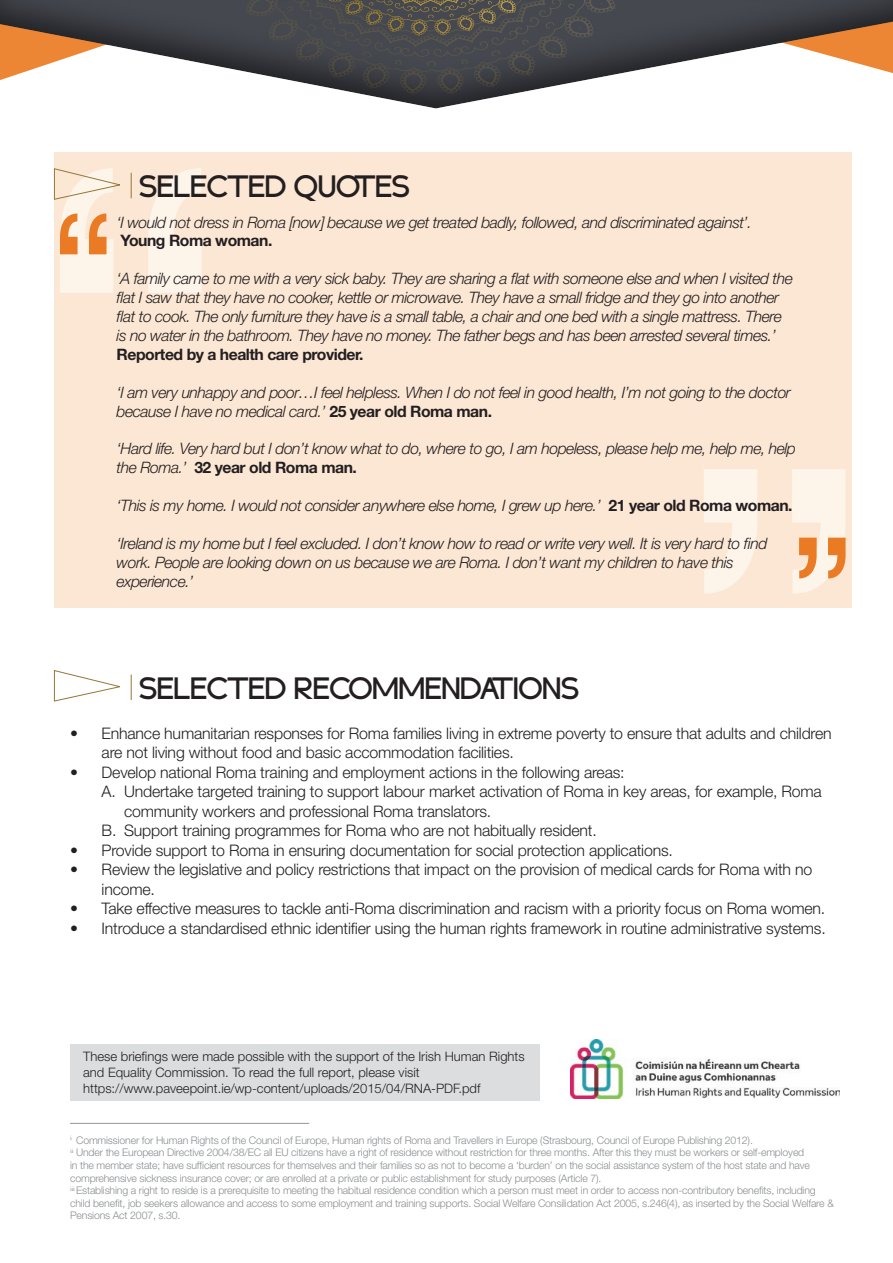
<style>
.page{position:relative;width:893px;height:1263px;background:#fff}
.page>*{position:absolute;margin:0;border:0;box-sizing:border-box;transform-origin:0 0}
.t1{font:700 27px "Compass";letter-spacing:.01em;color:#231f20}
.t2{font:300 15.9px/19.5px "Helvetica Neue";letter-spacing:-.01em;color:#231f20}
.t3{font:italic 300 15.75px/18.9px "Helvetica Neue";letter-spacing:-.03em;color:#231f20}
.t4{font:700 15.75px "Helvetica Neue";letter-spacing:-.03em;color:#231f20}
.t5{font:300 13.05px/15.6px "Helvetica Neue";color:#231f20}
.t6{font:300 10.5px/12.6px "Helvetica Neue";letter-spacing:-.015em;color:#8b8d90}
.s1{font-weight:700;font-style:normal}
</style>
<div class="page">
<div style="left:0;top:0;width:893px;height:110px;background:#231f20;opacity:.65"></div>
<svg style="left:246px;top:0;width:369px;height:94px;background:#515253"></svg>
<div style="left:54px;top:152px;width:798px;height:455px;background:#fce7d4"></div>
<svg style="left:53px;top:168px;width:149px;height:125px"></svg>
<svg style="left:704px;top:469px;width:142px;height:125px"></svg>
<svg style="left:131px;top:674px;width:1px;height:26px"></svg>
<svg style="left:53px;top:670px;width:67px;height:32px"></svg>
<hr style="left:70px;top:1123px;width:239px;height:1px;background:#939598">
<img style="left:570px;top:1039px;width:270px;height:59px">
<div style="left:70px;top:1044px;width:470px;height:56px;background:#dcdddf"></div>
<h1 class="t1" style="left:140px;top:166px;width:271px">SELECTED QUOTES</h1>
<p class="t3" style="left:117px;top:212px;width:637px">‘I would not dress in Roma [now] because we get treated badly, followed, and discriminated against’.</p>
<p class="t4" style="left:120px;top:231px;width:153px">Young Roma woman.</p>
<p class="t3" style="left:117px;top:269px;width:678px">‘A family came to me with a very sick baby. They are sharing a flat with someone else and when I visited the flat I saw that they have no cooker, kettle or microwave. They have a small fridge and they go into another flat to cook. The only furniture they have is a small table, a chair and one bed with a single mattress. There is no water in the bathroom. They have no money. The father begs and has been arrested several times.’</p>
<p class="t4" style="left:117px;top:344px;width:249px">Reported by a health care provider.</p>
<p class="t3" style="left:117px;top:382px;width:676px">‘I am very unhappy and poor…I feel helpless. When I do not feel in good health, I’m not going to the doctor because I have no medical card.’ <span class="s1">25 year old Roma man.</span></p>
<p class="t3" style="left:117px;top:439px;width:681px">‘Hard life. Very hard but I don’t know what to do, where to go, I am hopeless, please help me, help me, help the Roma.’ <span class="s1">32 year old Roma man.</span></p>
<p class="t3" style="left:117px;top:496px;width:678px">‘This is my home. I would not consider anywhere else home, I grew up here.’ <span class="s1">21 year old Roma woman.</span></p>
<p class="t3" style="left:117px;top:533px;width:652px">‘Ireland is my home but I feel excluded. I don’t know how to read or write very well. It is very hard to find work. People are looking down on us because we are Roma. I don’t want my children to have this experience.’</p>
<h1 class="t1" style="left:140px;top:668px;width:441px">SELECTED RECOMMENDATIONS</h1>
<p class="t2" style="left:102px;top:723px;width:732px;text-indent:-31px">• Enhance humanitarian responses for Roma families living in extreme poverty to ensure that adults and children are not living without food and basic accommodation facilities.</p>
<p class="t2" style="left:70px;top:762px;width:556px">• Develop national Roma training and employment actions in the following areas:</p>
<p class="t2" style="left:102px;top:781px;width:722px">A. Undertake targeted training to support labour market activation of Roma in key areas, for example, Roma</p>
<p class="t2" style="left:124px;top:801px;width:369px">community workers and professional Roma translators.</p>
<p class="t2" style="left:102px;top:820px;width:497px">B. Support training programmes for Roma who are not habitually resident.</p>
<p class="t2" style="left:70px;top:840px;width:604px">• Provide support to Roma in ensuring documentation for social protection applications.</p>
<p class="t2" style="left:102px;top:859px;width:712px;text-indent:-31px">• Review the legislative and policy restrictions that impact on the provision of medical cards for Roma with no income.</p>
<p class="t2" style="left:70px;top:898px;width:757px">• Take effective measures to tackle anti-Roma discrimination and racism with a priority focus on Roma women.</p>
<p class="t2" style="left:70px;top:918px;width:757px">• Introduce a standardised ethnic identifier using the human rights framework in routine administrative systems.</p>
<p class="t5" style="left:83px;top:1049px;width:443px">These briefings were made possible with the support of the Irish Human Rights and Equality Commission. To read the full report, please visit https://www.paveepoint.ie/wp-content/uploads/2015/04/RNA-PDF.pdf</p>
<p class="t6" style="left:70px;top:1133px;width:765px"><sup>i</sup> Commissioner for Human Rights of the Council of Europe, Human rights of Roma and Travellers in Europe (Strasbourg, Council of Europe Publishing 2012).<br><sup>ii</sup> Under the European Directive 2004/38/EC all EU citizens have a right of residence without restriction for three months. After this they must be workers or self-employed<br>in the member state; have sufficient resources for themselves and their families so as not to become a ‘burden’ on the social assistance system of the host state and have comprehensive sickness insurance cover; or are enrolled at a private or public establishment for study purposes (Article 7).<br><sup>iii</sup> Establishing a right to reside is a prerequisite to meeting the habitual residence condition which a person must meet in order to access non-contributory benefits, including child benefit, job seekers allowance and access to some employment and training supports. Social Welfare Consilidation Act 2005, s.246(4), as inserted by the Social Welfare &amp; Pensions Act 2007, s.30.</p>
</div>
